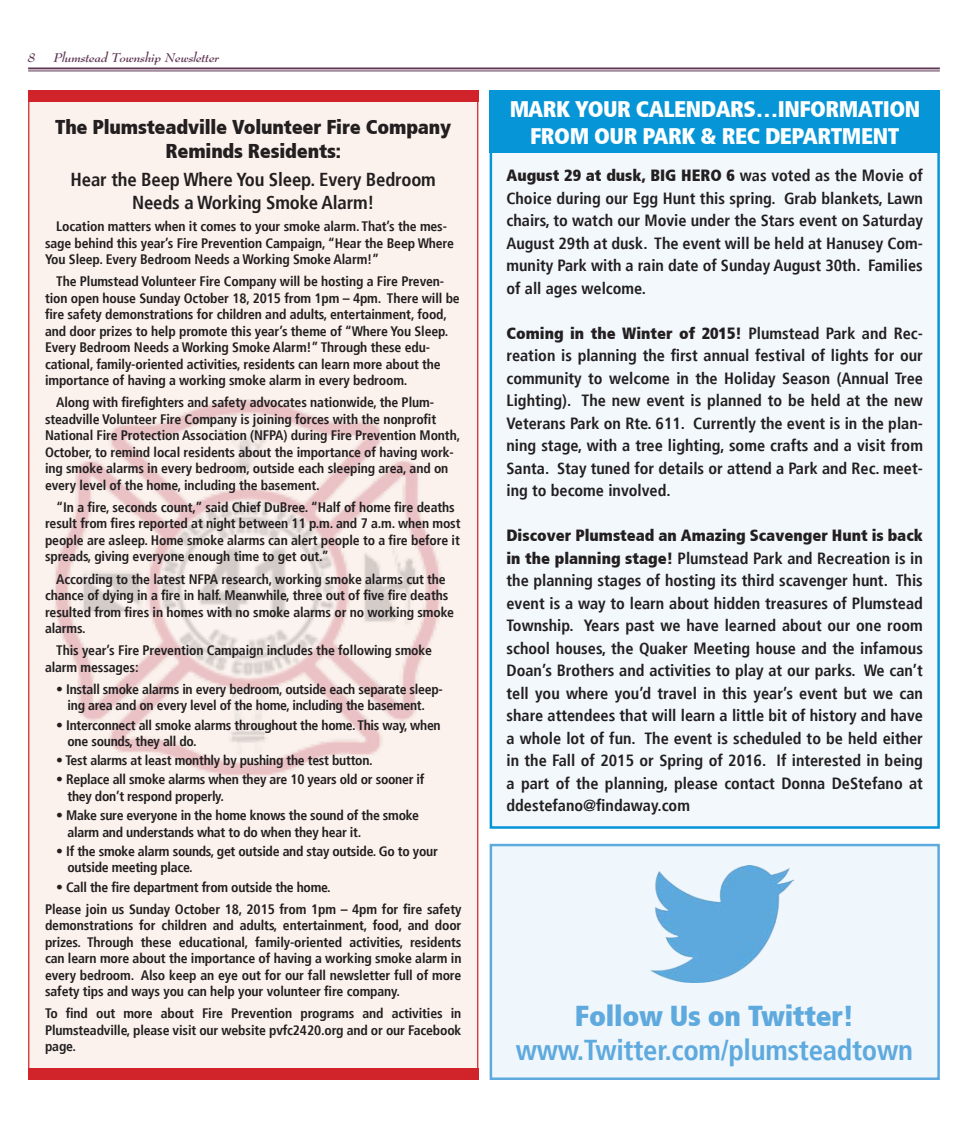
<style>
.page{position:relative;width:968px;height:1125px;background:#fff}
.page>*{position:absolute;margin:0;border:0;box-sizing:border-box;transform-origin:0 0}
.t1{font:700 condensed 28.75px "Frutiger";letter-spacing:-.01em;color:#5ea9dd}
.t2{font:900 condensed 28.75px "Frutiger";letter-spacing:-.01em;color:#5ea9dd}
.t3{font:900 condensed 22.5px/27px "Frutiger";letter-spacing:-.02em;color:#fff;text-align:center}
.t4{font:900 condensed 20px/24px "Frutiger";letter-spacing:-.01em;color:#231f20;text-align:center}
.t5{font:700 condensed 18.75px/22.5px "Frutiger";letter-spacing:-.01em;color:#231f20;text-align:center}
.t6{font:700 condensed 16.25px/22.5px "Frutiger";color:#231f20;text-align:justify}
.t7{font:700 condensed 13.75px/16.5px "Frutiger";letter-spacing:-.01em;color:#231f20}
.t8{font:12.5px "Bernhard Modern Bold Ita DTC";color:#5e3552}
.s1{font-weight:900}
</style>
<div class="page">
<div style="left:489px;top:90px;width:450px;height:739px;background:linear-gradient(to right,#f1f8fc,#f1f8fc);border:2px solid #0696d7"></div>
<div style="left:489px;top:90px;width:450px;height:62px;background:#0696d7"></div>
<div style="left:28px;top:90px;width:450px;height:990px;background:#fbf2ed;border:1px solid #d1232a"></div>
<hr style="left:28px;top:68px;width:911px;height:1px;background:#5e3552">
<hr style="left:28px;top:71px;width:911px;height:1px;background:#5e3552">
<div style="left:28px;top:1069px;width:450px;height:11px;background:#d1232a"></div>
<img style="left:55px;top:399px;width:386px;height:377px">
<div style="left:28px;top:90px;width:450px;height:11px;background:#d1232a"></div>
<div style="left:489px;top:844px;width:450px;height:236px;background:#eff6fc;border:2px solid #5ea9dd"></div>
<img style="left:650px;top:866px;width:144px;height:117px">
<p class="t8" style="left:28px;top:49px;width:9px">8</p>
<p class="t8" style="left:54px;top:49px;width:167px">Plumstead Township Newsletter</p>
<h2 class="t3" style="left:509px;top:95px;width:413px">Mark your calendars…Information from our Park &amp; Rec Department</h2>
<h3 class="t4" style="left:55px;top:115px;width:397px">The Plumsteadville Volunteer Fire Company<br>Reminds Residents:</h3>
<h3 class="t5" style="left:71px;top:169px;width:367px">Hear the Beep Where You Sleep. Every Bedroom<br>Needs a Working Smoke Alarm!</h3>
<p class="t7" style="left:45px;top:218px;width:410px;text-indent:11px">Location matters when it comes to your smoke alarm. That’s the mes&shy;sage behind this year’s Fire Prevention Campaign, “Hear the Beep Where<br>You Sleep. Every Bedroom Needs a Working Smoke Alarm!”</p>
<p class="t7" style="left:45px;top:273px;width:416px;text-indent:11px">The Plumstead Volunteer Fire Company will be hosting a Fire Preven&shy;tion open house Sunday October 18, 2015 from 1pm – 4pm. There will be fire safety demonstrations for children and adults, entertainment, food, and door prizes to help promote this year’s theme of “Where You Sleep.<br>Every Bedroom Needs a Working Smoke Alarm!” Through these edu&shy;cational, family-oriented activities, residents can learn more about the importance of having a working smoke alarm in every bedroom.</p>
<p class="t7" style="left:45px;top:394px;width:417px;text-indent:11px">Along with firefighters and safety advocates nationwide, the Plum&shy;steadville Volunteer Fire Company is joining forces with the nonprofit National Fire Protection Association (NFPA) during Fire Prevention Month, October, to remind local residents about the importance of having work&shy;ing smoke alarms in every bedroom, outside each sleeping area, and on every level of the home, including the basement.</p>
<p class="t7" style="left:45px;top:499px;width:417px;text-indent:11px">“In a fire, seconds count,” said Chief DuBree. “Half of home fire deaths result from fires reported at night between 11 p.m. and 7 a.m. when most people are asleep. Home smoke alarms can alert people to a fire before it spreads, giving everyone enough time to get out.”</p>
<p class="t7" style="left:45px;top:571px;width:410px;text-indent:11px">According to the latest NFPA research, working smoke alarms cut the chance of dying in a fire in half. Meanwhile, three out of five fire deaths resulted from fires in homes with no smoke alarms or no working smoke alarms.</p>
<p class="t7" style="left:45px;top:642px;width:388px;text-indent:11px">This year’s Fire Prevention Campaign includes the following smoke alarm messages:</p>
<p class="t7" style="left:56px;top:681px;width:388px;text-align:center">• Install smoke alarms in every bedroom, outside each separate sleep&shy;ing area and on every level of the home, including the basement.</p>
<p class="t7" style="left:67px;top:717px;width:375px;text-indent:-11px">• Interconnect all smoke alarms throughout the home. This way, when one sounds, they all do.</p>
<p class="t7" style="left:56px;top:752px;width:318px">• Test alarms at least monthly by pushing the test button.</p>
<p class="t7" style="left:67px;top:771px;width:358px;text-indent:-11px">• Replace all smoke alarms when they are 10 years old or sooner if they don’t respond properly.</p>
<p class="t7" style="left:67px;top:807px;width:353px;text-indent:-11px">• Make sure everyone in the home knows the sound of the smoke alarm and understands what to do when they hear it.</p>
<p class="t7" style="left:67px;top:843px;width:372px;text-indent:-11px">• If the smoke alarm sounds, get outside and stay outside. Go to your outside meeting place.</p>
<p class="t7" style="left:45px;top:876px;width:418px;line-height:22.1px;text-indent:11px">• Call the fire department from outside the home.<br>Please join us Sunday October 18, 2015 from 1pm – 4pm for fire safety</p>
<p class="t7" style="left:45px;top:917px;width:418px;text-align:justify">demonstrations for children and adults, entertainment, food, and door prizes. Through these educational, family-oriented activities, residents can learn more about the importance of having a working smoke alarm in every bedroom. Also keep an eye out for our fall newsletter full of more safety tips and ways you can help your volunteer fire company.</p>
<p class="t7" style="left:45px;top:1005px;width:418px;text-align:justify">To find out more about Fire Prevention programs and activities in Plumsteadville, please visit our website pvfc2420.org and or our Facebook page.</p>
<h1 class="t2" style="left:574px;top:998px;width:281px">Follow Us on Twitter!</h1>
<p class="t6" style="left:506px;top:164px;width:418px"><span class="s1">August 29 at dusk, BIG HERO 6</span> was voted as the Movie of Choice during our Egg Hunt this spring. Grab blankets, Lawn chairs, to watch our Movie under the Stars event on Saturday August 29th at dusk. The event will be held at Hanusey Com&shy;munity Park with a rain date of Sunday August 30th. Families of all ages welcome.</p>
<p class="t6" style="left:506px;top:322px;width:418px"><span class="s1">Coming in the Winter of 2015!</span> Plumstead Park and Rec&shy;reation is planning the first annual festival of lights for our community to welcome in the Holiday Season (Annual Tree Lighting). The new event is planned to be held at the new Veterans Park on Rte. 611. Currently the event is in the plan&shy;ning stage, with a tree lighting, some crafts and a visit from Santa. Stay tuned for details or attend a Park and Rec. meet&shy;ing to become involved.</p>
<p class="t6" style="left:506px;top:524px;width:418px"><span class="s1">Discover Plumstead an Amazing Scavenger Hunt is back in the planning stage!</span> Plumstead Park and Recreation is in the planning stages of hosting its third scavenger hunt. This event is a way to learn about hidden treasures of Plumstead Township. Years past we have learned about our one room school houses, the Quaker Meeting house and the infamous Doan’s Brothers and activities to play at our parks. We can’t tell you where you’d travel in this year’s event but we can share attendees that will learn a little bit of history and have a whole lot of fun. The event is scheduled to be held either in the Fall of 2015 or Spring of 2016. If interested in being a part of the planning, please contact Donna DeStefano at ddestefano@findaway.com</p>
<h1 class="t1" style="left:515px;top:1033px;width:399px">www.Twitter.com/plumsteadtown</h1>
</div>
